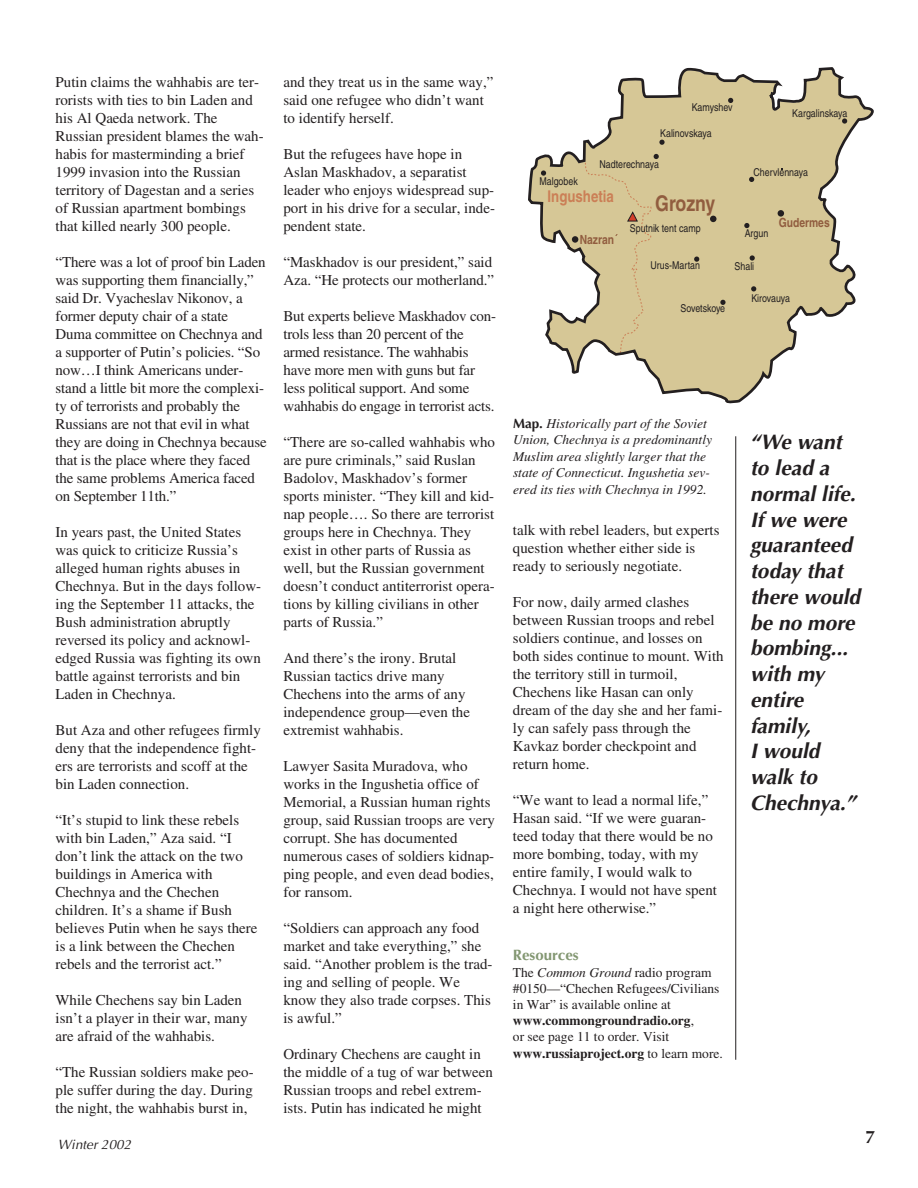
<style>
.page{position:relative;width:918px;height:1188px;background:#fff}
.page>*{position:absolute;margin:0;border:0;box-sizing:border-box;transform-origin:0 0}
.t1{font:700 condensed 21.6px "Helvetica";color:#915d3f}
.t2{font:italic 700 21px/25.8px "Optima";color:#231f20}
.t3{font:700 18px "Optima";color:#231f20}
.t4{font:700 condensed 16.2px "Helvetica";color:#cb7f56}
.t5{font:15px/18px "Times";color:#231f20}
.t6{font:700 15px "Optima";color:#839772}
.t7{font:13.5px/16.2px "Times";color:#231f20}
.t8{font:italic 13.5px/16.5px "Times";color:#231f20}
.t9{font:italic 13.5px "Optima";color:#231f20}
.t10{font:700 condensed 12.6px "Helvetica";color:#915d3f}
.t11{font:condensed 10.8px "Helvetica";color:#231f20}
.s1{font-family:"Optima";font-weight:700;font-style:normal}
.s2{font-style:italic}
.s3{font-weight:700}
</style>
<div class="page">
<hr style="left:735px;top:436px;width:1px;height:624px;background:#231f20">
<svg style="left:528px;top:67px;width:345px;height:336px"></svg>
<svg style="left:541px;top:170px;width:5px;height:6px"></svg>
<svg style="left:584px;top:154px;width:75px;height:201px;background:#d2c397"></svg>
<svg style="left:659px;top:140px;width:6px;height:5px"></svg>
<div style="left:710px;top:216px;width:7px;height:6px;background:#231f20;border-radius:50%"></div>
<div style="left:572px;top:236px;width:6px;height:7px;background:#231f20;border-radius:50%"></div>
<svg style="left:694px;top:257px;width:5px;height:5px"></svg>
<svg style="left:720px;top:300px;width:6px;height:5px"></svg>
<svg style="left:750px;top:255px;width:5px;height:6px"></svg>
<svg style="left:751px;top:286px;width:5px;height:5px"></svg>
<svg style="left:744px;top:223px;width:5px;height:5px"></svg>
<div style="left:778px;top:210px;width:6px;height:7px;background:#231f20;border-radius:50%"></div>
<svg style="left:749px;top:177px;width:5px;height:5px"></svg>
<svg style="left:728px;top:98px;width:5px;height:5px"></svg>
<svg style="left:842px;top:118px;width:5px;height:6px"></svg>
<p class="t5" style="left:56px;top:74px;width:210px">Putin claims the wahhabis are ter&shy;rorists with ties to bin Laden and his Al Qaeda network. The<br>Russian president blames the wah&shy;habis for masterminding a brief<br>1999 invasion into the Russian territory of Dagestan and a series of Russian apartment bombings that killed nearly 300 people.</p>
<p class="t5" style="left:56px;top:254px;width:213px">“There was a lot of proof bin Laden was supporting them financially,” said Dr. Vyacheslav Nikonov, a former deputy chair of a state<br>Duma committee on Chechnya and a supporter of Putin’s policies. “So now…I think Americans under&shy;stand a little bit more the complexi&shy;ty of terrorists and probably the<br>Russians are not that evil in what they are doing in Chechnya because that is the place where they faced the same problems America faced on September 11th.”</p>
<p class="t5" style="left:56px;top:524px;width:207px">In years past, the United States was quick to criticize Russia’s alleged human rights abuses in<br>Chechnya. But in the days follow&shy;ing the September 11 attacks, the<br>Bush administration abruptly reversed its policy and acknowl&shy;edged Russia was fighting its own battle against terrorists and bin<br>Laden in Chechnya.</p>
<p class="t5" style="left:56px;top:722px;width:207px">But Aza and other refugees firmly deny that the independence fight&shy;ers are terrorists and scoff at the bin Laden connection.</p>
<p class="t5" style="left:56px;top:812px;width:204px">“It’s stupid to link these rebels with bin Laden,” Aza said. “I don’t link the attack on the two buildings in America with<br>Chechnya and the Chechen children. It’s a shame if Bush believes Putin when he says there is a link between the Chechen rebels and the terrorist act.”</p>
<p class="t5" style="left:56px;top:992px;width:194px">While Chechens say bin Laden isn’t a player in their war, many are afraid of the wahhabis.</p>
<p class="t5" style="left:56px;top:1064px;width:200px;text-align:justify">“The Russian soldiers make peo&shy;ple suffer during the day. During the night, the wahhabis burst in,</p>
<p class="t9" style="left:58px;top:1136px;width:75px">Winter 2002</p>
<p class="t5" style="left:283px;top:74px;width:211px">and they treat us in the same way,” said one refugee who didn’t want to identify herself.</p>
<p class="t5" style="left:283px;top:146px;width:213px">But the refugees have hope in<br>Aslan Maskhadov, a separatist leader who enjoys widespread sup&shy;port in his drive for a secular, inde&shy;pendent state.</p>
<p class="t5" style="left:283px;top:254px;width:212px">“Maskhadov is our president,” said<br>Aza. “He protects our motherland.”</p>
<p class="t5" style="left:283px;top:308px;width:214px">But experts believe Maskhadov con&shy;trols less than 20 percent of the armed resistance. The wahhabis have more men with guns but far less political support. And some wahhabis do engage in terrorist acts.</p>
<p class="t5" style="left:283px;top:434px;width:213px">“There are so-called wahhabis who are pure criminals,” said Ruslan<br>Badolov, Maskhadov’s former sports minister. “They kill and kid&shy;nap people…. So there are terrorist groups here in Chechnya. They exist in other parts of Russia as well, but the Russian government doesn’t conduct antiterrorist opera&shy;tions by killing civilians in other parts of Russia.”</p>
<p class="t5" style="left:283px;top:650px;width:188px">And there’s the irony. Brutal<br>Russian tactics drive many<br>Chechens into the arms of any independence group—even the extremist wahhabis.</p>
<p class="t5" style="left:283px;top:758px;width:213px">Lawyer Sasita Muradova, who works in the Ingushetia office of<br>Memorial, a Russian human rights group, said Russian troops are very corrupt. She has documented numerous cases of soldiers kidnap&shy;ping people, and even dead bodies, for ransom.</p>
<p class="t5" style="left:283px;top:920px;width:211px">“Soldiers can approach any food market and take everything,” she said. “Another problem is the trad&shy;ing and selling of people. We know they also trade corpses. This is awful.”</p>
<p class="t5" style="left:283px;top:1046px;width:211px">Ordinary Chechens are caught in the middle of a tug of war between<br>Russian troops and rebel extrem&shy;ists. Putin has indicated he might</p>
<p class="t11" style="left:692px;top:103px;width:42px">Kamyshev</p>
<p class="t11" style="left:660px;top:130px;width:53px">Kalinovskaya</p>
<p class="t11" style="left:539px;top:177px;width:40px">Malgobek</p>
<p class="t11" style="left:599px;top:160px;width:61px">Nadterechnaya</p>
<p class="t4" style="left:548px;top:190px;width:68px">Ingushetia</p>
<p class="t10" style="left:580px;top:235px;width:36px">Nazran</p>
<h1 class="t1" style="left:655px;top:196px;width:62px">Grozny</h1>
<p class="t11" style="left:630px;top:225px;width:72px">Sputnik tent camp</p>
<p class="t11" style="left:792px;top:109px;width:57px">Kargalinskaya</p>
<p class="t11" style="left:754px;top:168px;width:56px">Chervlennaya</p>
<p class="t11" style="left:745px;top:230px;width:25px">Argun</p>
<p class="t10" style="left:779px;top:218px;width:53px">Gudermes</p>
<p class="t11" style="left:650px;top:262px;width:51px">Urus-Martan</p>
<p class="t11" style="left:735px;top:263px;width:21px">Shali</p>
<p class="t11" style="left:751px;top:294px;width:40px">Kirovauya</p>
<p class="t11" style="left:681px;top:305px;width:46px">Sovetskoye</p>
<p class="t8" style="left:513px;top:416px;width:201px"><span class="s1">Map.</span> Historically part of the Soviet Union, Chechnya is a predominantly Muslim area slightly larger that the state of Connecticut. Ingushetia sev&shy;ered its ties with Chechnya in 1992.</p>
<p class="t5" style="left:513px;top:523px;width:208px">talk with rebel leaders, but experts question whether either side is ready to seriously negotiate.</p>
<p class="t5" style="left:513px;top:595px;width:212px">For now, daily armed clashes between Russian troops and rebel soldiers continue, and losses on both sides continue to mount. With the territory still in turmoil,<br>Chechens like Hasan can only dream of the day she and her fami&shy;ly can safely pass through the<br>Kavkaz border checkpoint and return home.</p>
<p class="t5" style="left:513px;top:793px;width:206px">“We want to lead a normal life,”<br>Hasan said. “If we were guaran&shy;teed today that there would be no more bombing, today, with my entire family, I would walk to<br>Chechnya. I would not have spent a night here otherwise.”</p>
<p class="t6" style="left:513px;top:948px;width:67px">Resources</p>
<p class="t7" style="left:513px;top:965px;width:211px">The <span class="s2">Common Ground</span> radio program #0150—“Chechen Refugees/Civilians in War” is available online at <span class="s3">www.commongroundradio.org</span>,<br>or see page 11 to order. Visit <span class="s3">www.russiaproject.org</span> to learn more.</p>
<h2 class="t2" style="left:750px;top:430px;width:112px">“We want to lead a normal life.<br>If we were guaranteed today that there would be no more bombing... with my entire family,<br>I would walk to<br>Chechnya.”</h2>
<p class="t3" style="left:866px;top:1128px;width:12px">7</p>
</div>
